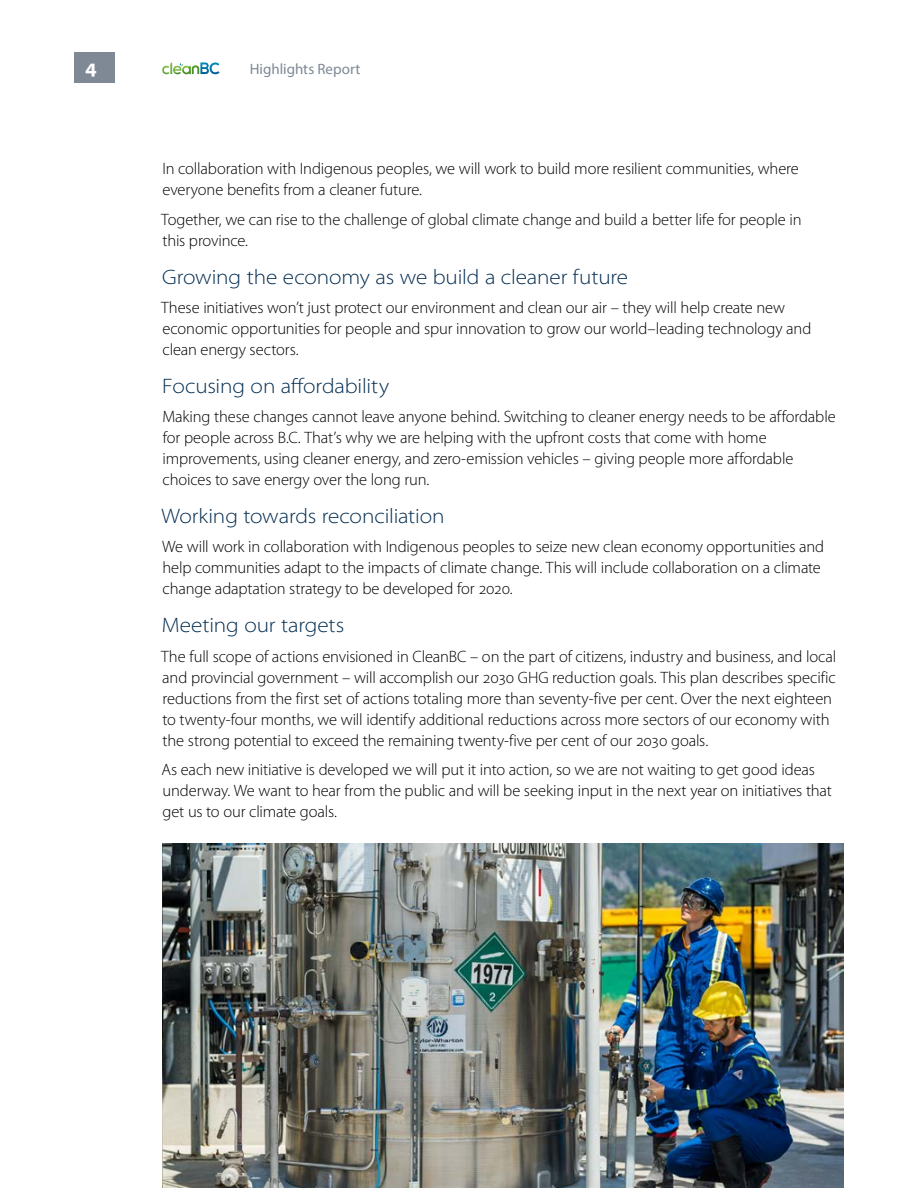
<style>
.page{position:relative;width:918px;height:1188px;background:#fff}
.page>*{position:absolute;margin:0;border:0;box-sizing:border-box;transform-origin:0 0}
.H_-_No_TOC{font:300 semi-expanded 21px "Myriad Pro";letter-spacing:-.005em;color:#002a4e}
.t1{font:700 21px "Myriad Pro";color:#fff}
.Text_-_Main{font:300 16.5px/21px "Myriad Pro";letter-spacing:-.01em;color:#000}
.t2{font:15px "Myriad Pro";color:#7e8995}
</style>
<div class="page">
<img style="left:162px;top:844px;width:682px;height:344px">
<div style="left:74px;top:52px;width:41px;height:31px;background:#7e8995"></div>
<svg style="left:162px;top:62px;width:58px;height:12px"></svg>
<p class="t1" style="left:85px;top:53px;width:13px">4</p>
<p class="t2" style="left:250px;top:60px;width:112px">Highlights Report</p>
<p class="Text_-_Main" style="left:162px;top:159px;width:638px">In collaboration with Indigenous peoples, we will work to build more resilient communities, where everyone benefits from a cleaner future.</p>
<p class="Text_-_Main" style="left:161px;top:209px;width:642px">Together, we can rise to the challenge of global climate change and build a better life for people in this province.</p>
<p class="H_-_No_TOC" style="left:162px;top:265px;width:468px">Growing the economy as we build a cleaner future</p>
<p class="Text_-_Main" style="left:161px;top:297px;width:652px">These initiatives won’t just protect our environment and clean our air – they will help create new economic opportunities for people and spur innovation to grow our world–leading technology and clean energy sectors.</p>
<p class="H_-_No_TOC" style="left:162px;top:374px;width:229px">Focusing on affordability</p>
<p class="Text_-_Main" style="left:162px;top:407px;width:675px">Making these changes cannot leave anyone behind. Switching to cleaner energy needs to be affordable for people across B.C. That’s why we are helping with the upfront costs that come with home improvements, using cleaner energy, and zero-emission vehicles – giving people more affordable choices to save energy over the long run.</p>
<p class="H_-_No_TOC" style="left:161px;top:504px;width:285px">Working towards reconciliation</p>
<p class="Text_-_Main" style="left:162px;top:537px;width:663px">We will work in collaboration with Indigenous peoples to seize new clean economy opportunities and help communities adapt to the impacts of climate change. This will include collaboration on a climate change adaptation strategy to be developed for 2020.</p>
<p class="H_-_No_TOC" style="left:162px;top:613px;width:184px">Meeting our targets</p>
<p class="Text_-_Main" style="left:161px;top:646px;width:677px">The full scope of actions envisioned in CleanBC – on the part of citizens, industry and business, and local and provincial government – will accomplish our 2030 GHG reduction goals. This plan describes specific reductions from the first set of actions totaling more than seventy-five per cent. Over the next eighteen to twenty-four months, we will identify additional reductions across more sectors of our economy with the strong potential to exceed the remaining twenty-five per cent of our 2030 goals.</p>
<p class="Text_-_Main" style="left:161px;top:759px;width:672px">As each new initiative is developed we will put it into action, so we are not waiting to get good ideas underway. We want to hear from the public and will be seeking input in the next year on initiatives that get us to our climate goals.</p>
</div>
